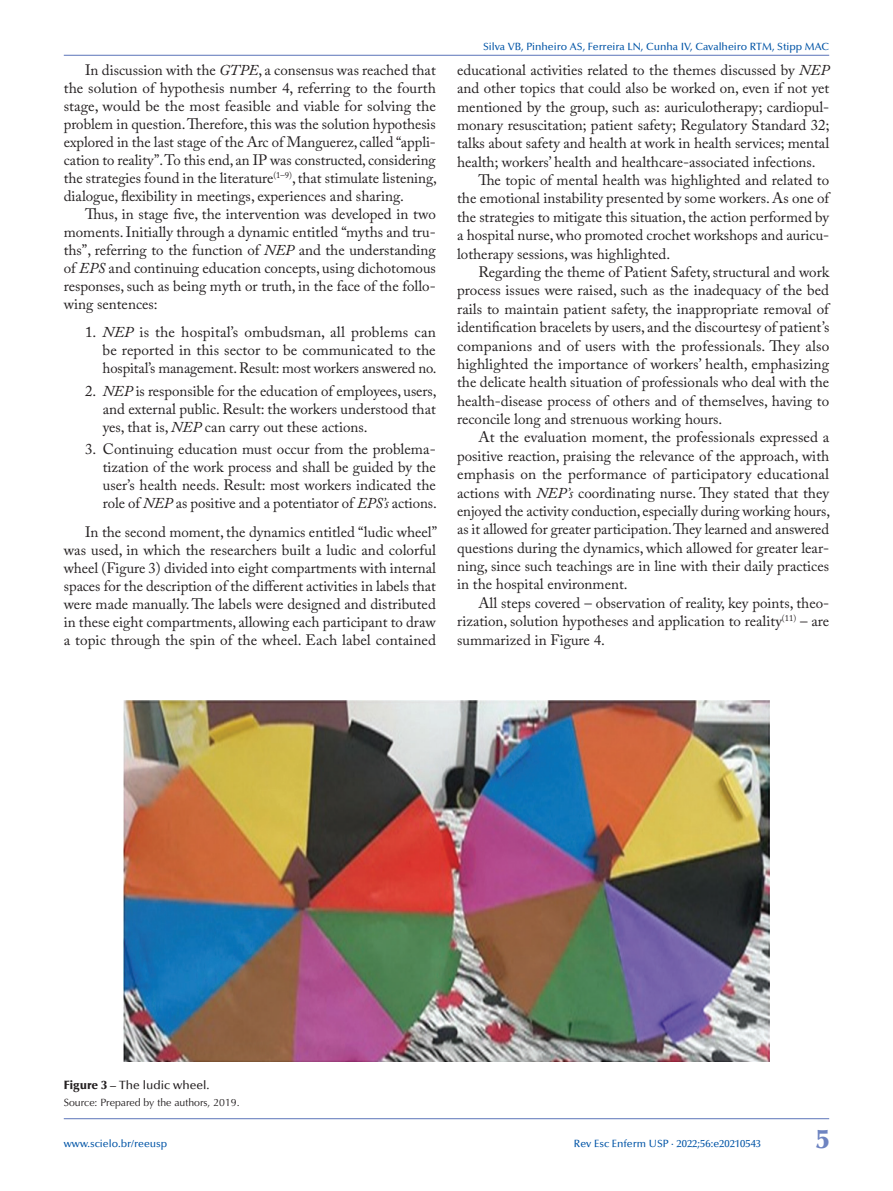
<style>
.page{position:relative;width:893px;height:1191px;background:#fff}
.page>*{position:absolute;margin:0;border:0;box-sizing:border-box;transform-origin:0 0}
.t1{font:900 27px "Optima LT";color:#6e84c1}
.Texto{font:15px/18.3px "Adobe Caslon Pro";color:#231f20;text-align:justify}
.Bullet{font:15px/18px "Adobe Caslon Pro";letter-spacing:-.005em;color:#231f20;text-align:justify}
.Titulo_Tabela___Lege{font:500 12px "Optima LT";color:#231f20}
.t2{font:500 10.5px "Optima LT";color:#0154a6}
.Notas{font:10.5px "Optima LT";color:#231f20}
.s1{font-style:italic}
.s2{font-weight:900}
</style>
<div class="page">
<hr style="left:64px;top:1118px;width:765px;height:1px;background:#6e84c1">
<hr style="left:64px;top:55px;width:765px;height:1px;background:#6e84c1">
<img style="left:123px;top:700px;width:647px;height:361px">
<p class="Texto" style="left:64px;top:61px;width:375px;text-indent:21px">In discussion with the <span class="s1">GTPE</span>, a consensus was reached that the solution of hypothesis number 4, referring to the fourth stage, would be the most feasible and viable for solving the problem in question. Therefore, this was the solution hypothesis explored in the last stage of the Arc of Manguerez, called “appli&shy;cation to reality”. To this end, an IP was constructed, considering the strategies found in the literature<sup>(1–9)</sup>, that stimulate listening, dialogue, flexibility in meetings, experiences and sharing.</p>
<p class="Texto" style="left:64px;top:205px;width:374px;text-indent:21px">Thus, in stage five, the intervention was developed in two moments. Initially through a dynamic entitled “myths and tru&shy;ths”, referring to the function of <span class="s1">NEP</span> and the understanding of <span class="s1">EPS</span> and continuing education concepts, using dichotomous responses, such as being myth or truth, in the face of the follo&shy;wing sentences:</p>
<p class="Bullet" style="left:103px;top:323px;width:336px;text-indent:-18px">1. <span class="s1">NEP</span> is the hospital’s ombudsman, all problems can be reported in this sector to be communicated to the hospital’s management. Result: most workers answered no.</p>
<p class="Bullet" style="left:103px;top:381px;width:335px;text-indent:-18px">2. <span class="s1">NEP</span> is responsible for the education of employees, users, and external public. Result: the workers understood that yes, that is, <span class="s1">NEP</span> can carry out these actions.</p>
<p class="Bullet" style="left:103px;top:440px;width:336px;text-indent:-18px">3. Continuing education must occur from the problema&shy;tization of the work process and shall be guided by the user’s health needs. Result: most workers indicated the role of <span class="s1">NEP</span> as positive and a potentiator of <span class="s1">EPS’s</span> actions.</p>
<p class="Texto" style="left:64px;top:522px;width:375px;text-indent:21px">In the second moment, the dynamics entitled “ludic wheel” was used, in which the researchers built a ludic and colorful wheel (Figure 3) divided into eight compartments with internal spaces for the description of the different activities in labels that were made manually. The labels were designed and distributed in these eight compartments, allowing each participant to draw a topic through the spin of the wheel. Each label contained</p>
<p class="t2" style="left:483px;top:40px;width:348px">Silva VB, Pinheiro AS, Ferreira LN, Cunha IV, Cavalheiro RTM, Stipp MAC</p>
<p class="Texto" style="left:457px;top:60px;width:374px">educational activities related to the themes discussed by <span class="s1">NEP </span>and other topics that could also be worked on, even if not yet mentioned by the group, such as: auriculotherapy; cardiopul&shy;monary resuscitation; patient safety; Regulatory Standard 32; talks about safety and health at work in health services; mental health; workers’ health and healthcare-associated infections.</p>
<p class="Texto" style="left:457px;top:171px;width:374px;text-indent:21px">The topic of mental health was highlighted and related to the emotional instability presented by some workers. As one of the strategies to mitigate this situation, the action performed by a hospital nurse, who promoted crochet workshops and auricu&shy;lotherapy sessions, was highlighted.</p>
<p class="Texto" style="left:457px;top:263px;width:374px;text-indent:21px">Regarding the theme of Patient Safety, structural and work process issues were raised, such as the inadequacy of the bed rails to maintain patient safety, the inappropriate removal of identification bracelets by users, and the discourtesy of patient’s companions and of users with the professionals. They also highlighted the importance of workers’ health, emphasizing the delicate health situation of professionals who deal with the health-disease process of others and of themselves, having to reconcile long and strenuous working hours.</p>
<p class="Texto" style="left:457px;top:428px;width:374px;text-indent:21px">At the evaluation moment, the professionals expressed a positive reaction, praising the relevance of the approach, with emphasis on the performance of participatory educational actions with <span class="s1">NEP’s</span> coordinating nurse. They stated that they enjoyed the activity conduction, especially during working hours, as it allowed for greater participation. They learned and answered questions during the dynamics, which allowed for greater lear&shy;ning, since such teachings are in line with their daily practices in the hospital environment.</p>
<p class="Texto" style="left:457px;top:593px;width:374px;text-indent:21px">All steps covered – observation of reality, key points, theo&shy;rization, solution hypotheses and application to reality<sup>(11)</sup> – are summarized in Figure 4.</p>
<p class="Titulo_Tabela___Lege" style="left:64px;top:1078px;width:147px"><span class="s2">Figure 3</span> – The ludic wheel.</p>
<p class="Notas" style="left:64px;top:1096px;width:177px">Source: Prepared by the authors, 2019.</p>
<p class="t2" style="left:64px;top:1137px;width:105px">www.scielo.br/reeusp</p>
<p class="t2" style="left:574px;top:1137px;width:189px">Rev Esc Enferm USP · 2022;56:e20210543</p>
<h1 class="t1" style="left:816px;top:1123px;width:15px">5</h1>
</div>
